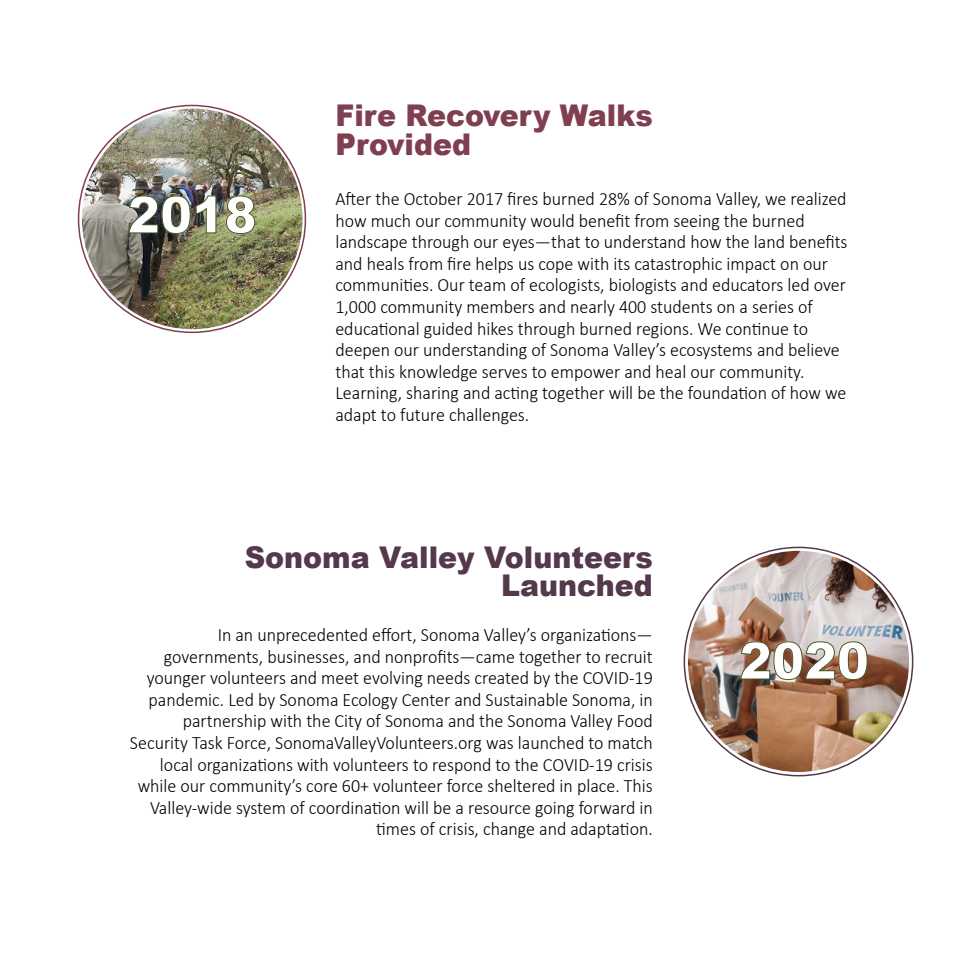
<style>
.page{position:relative;width:972px;height:972px;background:#fff}
.page>*{position:absolute;margin:0;border:0;box-sizing:border-box;transform-origin:0 0}
.t1{font:900 51px "Arial";color:#fff;scale:.95 1}
.t2{font:900 50.7px "Arial";color:#fff;scale:.95 1}
.t3{font:900 30px/28.5px "Arial";color:#53394b;text-align:right;scale:.95 1}
.t4{font:900 30px/28.5px "Arial";color:#803f51;scale:.95 1}
.t5{font:300 18.9px/21.6px "Calibri";color:#000;scale:.95 1}
</style>
<div class="page">
<img style="left:688px;top:551px;width:221px;height:221px;border-radius:111px">
<img style="left:82px;top:109px;width:221px;height:220px;border-radius:110px">
<img style="left:129px;top:195px;width:87px;height:39px">
<svg style="left:226px;top:196px;width:29px;height:38px"></svg>
<img style="left:740px;top:641px;width:128px;height:39px">
<h2 class="t2" style="left:128px;top:178px;width:137px">2018</h2>
<h3 class="t4" style="left:335px;top:100px;width:336px">Fire Recovery Walks<br>Provided</h3>
<p class="t5" style="left:335px;top:188px;width:541px">After the October 2017 fires burned 28% of Sonoma Valley, we realized how much our community would benefit from seeing the burned landscape through our eyes—that to understand how the land benefits and heals from fire helps us cope with its catastrophic impact on our communities. Our team of ecologists, biologists and educators led over 1,000 community members and nearly 400 students on a series of educational guided hikes through burned regions. We continue to deepen our understanding of Sonoma Valley’s ecosystems and believe that this knowledge serves to empower and heal our community.<br>Learning, sharing and acting together will be the foundation of how we adapt to future challenges.</p>
<h3 class="t3" style="left:245px;top:542px;width:431px">Sonoma Valley Volunteers<br>Launched</h3>
<p class="t5" style="left:130px;top:624px;width:552px;text-align:right">In an unprecedented effort, Sonoma Valley’s organizations— governments, businesses, and nonprofits—came together to recruit younger volunteers and meet evolving needs created by the COVID-19 pandemic. Led by Sonoma Ecology Center and Sustainable Sonoma, in partnership with the City of Sonoma and the Sonoma Valley Food Security Task Force, SonomaValleyVolunteers.org was launched to match local organizations with volunteers to respond to the COVID-19 crisis while our community’s core 60+ volunteer force sheltered in place. This Valley-wide system of coordination will be a resource going forward in times of crisis, change and adaptation.</p>
<h1 class="t1" style="left:739px;top:624px;width:138px">2020</h1>
</div>
